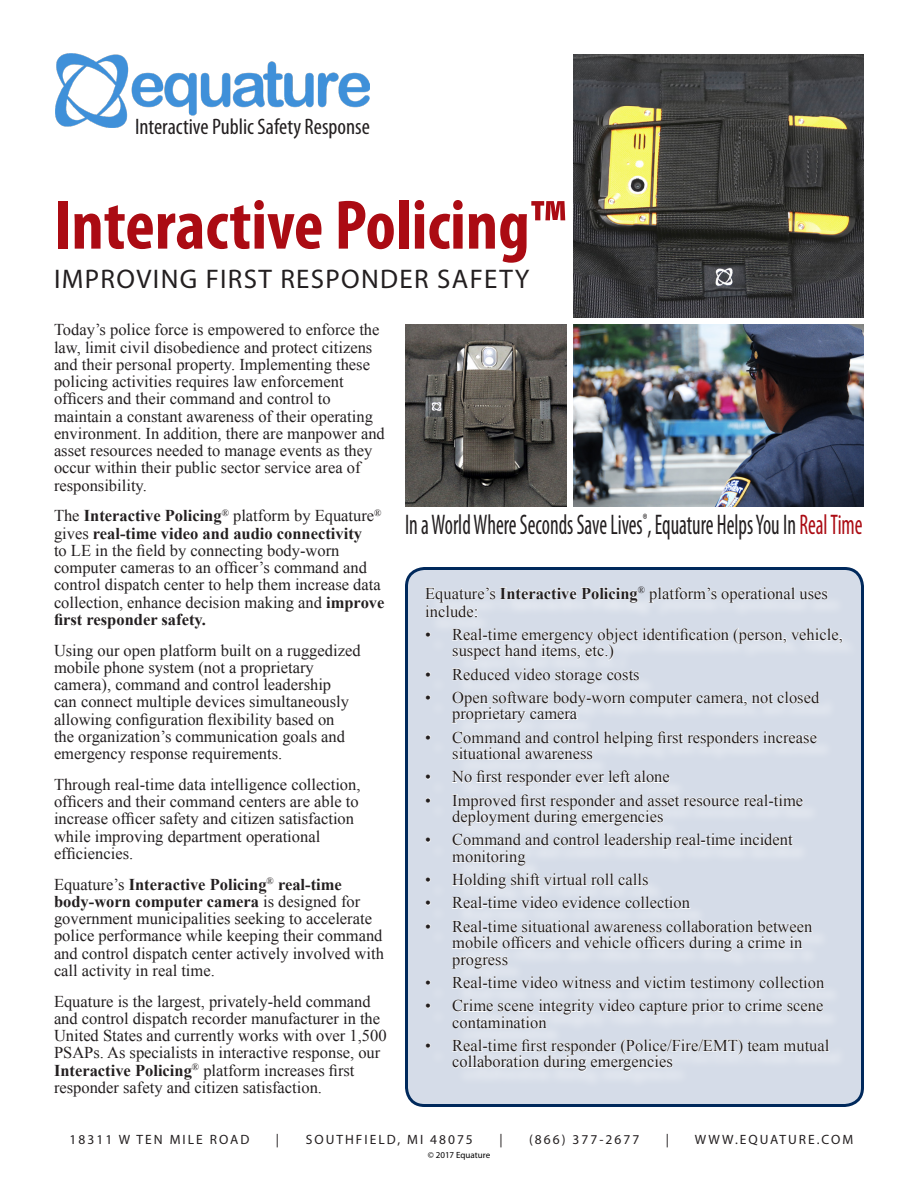
<style>
.page{position:relative;width:918px;height:1188px;background:#fff}
.page>*{position:absolute;margin:0;border:0;box-sizing:border-box;transform-origin:0 0}
.t1{font:700 condensed 70.5px "Myriad Pro";color:#ab0b13}
.t2{font:condensed 28.5px "Myriad Pro";color:#231f20;scale:.75 1}
.t3{font:27px "Myriad Pro";letter-spacing:.05em;color:#231f20}
.t4{font:condensed 22.5px "Myriad Pro";color:#231f20}
.t5{font:16.5px/17.2px "Times New Roman";color:#231f20}
.t6{font:13.5px "Myriad Pro";letter-spacing:.15em;color:#231f20}
.t7{font:9px "Myriad Pro";color:#000}
.s1{font-weight:700}
.s2{color:#ab0b13}
</style>
<div class="page">
<div style="left:406px;top:568px;width:456px;height:538px;background:#d5dce8;border-radius:18px"></div>
<div style="left:405px;top:567px;width:459px;height:540px;border:3px solid #00295c;border-radius:18px"></div>
<img style="left:574px;top:54px;width:290px;height:263px">
<img style="left:574px;top:324px;width:290px;height:182px">
<img style="left:405px;top:324px;width:162px;height:182px">
<svg style="left:648px;top:586px;width:180px;height:17px"></svg>
<svg style="left:425px;top:587px;width:213px;height:31px"></svg>
<svg style="left:425px;top:632px;width:6px;height:5px"></svg>
<svg style="left:452px;top:628px;width:391px;height:33px"></svg>
<svg style="left:425px;top:672px;width:6px;height:5px"></svg>
<svg style="left:452px;top:667px;width:188px;height:17px"></svg>
<svg style="left:425px;top:695px;width:6px;height:5px"></svg>
<svg style="left:452px;top:691px;width:368px;height:33px"></svg>
<svg style="left:425px;top:735px;width:6px;height:5px"></svg>
<svg style="left:452px;top:730px;width:365px;height:30px"></svg>
<svg style="left:425px;top:774px;width:6px;height:6px"></svg>
<svg style="left:451px;top:770px;width:219px;height:17px"></svg>
<svg style="left:425px;top:798px;width:6px;height:5px"></svg>
<svg style="left:452px;top:793px;width:351px;height:34px"></svg>
<svg style="left:425px;top:837px;width:6px;height:6px"></svg>
<svg style="left:452px;top:833px;width:341px;height:33px"></svg>
<svg style="left:425px;top:877px;width:6px;height:5px"></svg>
<svg style="left:452px;top:873px;width:197px;height:17px"></svg>
<svg style="left:425px;top:900px;width:6px;height:6px"></svg>
<svg style="left:452px;top:896px;width:239px;height:13px"></svg>
<svg style="left:425px;top:924px;width:6px;height:5px"></svg>
<svg style="left:452px;top:919px;width:361px;height:50px"></svg>
<svg style="left:425px;top:980px;width:6px;height:5px"></svg>
<svg style="left:452px;top:976px;width:373px;height:16px"></svg>
<svg style="left:425px;top:1003px;width:6px;height:5px"></svg>
<svg style="left:452px;top:999px;width:372px;height:30px"></svg>
<svg style="left:425px;top:1043px;width:6px;height:5px"></svg>
<svg style="left:452px;top:1039px;width:378px;height:33px"></svg>
<img style="left:56px;top:54px;width:314px;height:73px">
<p class="t4" style="left:135px;top:113px;width:236px">Interactive Public Safety Response</p>
<p class="t1" style="left:54px;top:181px;width:514px">Interactive Policing™</p>
<p class="t3" style="left:54px;top:263px;width:477px">IMPROVING FIRST RESPONDER SAFETY</p>
<p class="t5" style="left:54px;top:321px;width:332px">Today’s police force is empowered to enforce the law, limit civil disobedience and protect citizens and their personal property. Implementing these policing activities requires law enforcement officers and their command and control to maintain a constant awareness of their operating environment. In addition, there are manpower and asset resources needed to manage events as they occur within their public sector service area of responsibility.</p>
<p class="t5" style="left:54px;top:507px;width:332px">The <span class="s1">Interactive Policing</span><sup>®</sup> platform by Equature<sup>® </sup>gives <span class="s1">real-time video and audio connectivity<br></span>to LE in the field by connecting body-worn computer cameras to an officer’s command and control dispatch center to help them increase data collection, enhance decision making and <span class="s1">improve first responder safety.</span></p>
<p class="t5" style="left:54px;top:641px;width:308px">Using our open platform built on a ruggedized mobile phone system (not a proprietary camera), command and control leadership<br>can connect multiple devices simultaneously allowing configuration flexibility based on<br>the organization’s communication goals and emergency response requirements.</p>
<p class="t5" style="left:54px;top:776px;width:308px">Through real-time data intelligence collection, officers and their command centers are able to increase officer safety and citizen satisfaction while improving department operational efficiencies.</p>
<p class="t5" style="left:54px;top:875px;width:331px">Equature’s <span class="s1">Interactive Policing</span><sup>®</sup> <span class="s1">real-time body-worn computer camera</span> is designed for government municipalities seeking to accelerate police performance while keeping their command and control dispatch center actively involved with call activity in real time.</p>
<p class="t5" style="left:54px;top:992px;width:334px">Equature is the largest, privately-held command and control dispatch recorder manufacturer in the United States and currently works with over 1,500<br>PSAPs. As specialists in interactive response, our <span class="s1">Interactive Policing</span><sup>®</sup> platform increases first responder safety and citizen satisfaction.</p>
<p class="t2" style="left:405px;top:508px;width:612px">In a World Where Seconds Save Lives<sup>®</sup>, Equature Helps You In <span class="s2">Real Time</span></p>
<p class="t5" style="left:425px;top:584px;width:404px;line-height:18px">Equature’s <span class="s1">Interactive Policing</span><sup>®</sup> platform’s operational uses include:</p>
<p class="t5" style="left:452px;top:626px;width:392px;line-height:16.5px;text-indent:-27px">• Real-time emergency object identification (person, vehicle, suspect hand items, etc.)</p>
<p class="t5" style="left:425px;top:665px;width:216px">• Reduced video storage costs</p>
<p class="t5" style="left:452px;top:689px;width:369px;line-height:16.5px;text-indent:-27px">• Open software body-worn computer camera, not closed proprietary camera</p>
<p class="t5" style="left:452px;top:729px;width:366px;line-height:16.5px;text-indent:-27px">• Command and control helping first responders increase situational awareness</p>
<p class="t5" style="left:425px;top:768px;width:246px">• No first responder ever left alone</p>
<p class="t5" style="left:452px;top:792px;width:352px;line-height:16.5px;text-indent:-27px">• Improved first responder and asset resource real-time deployment during emergencies</p>
<p class="t5" style="left:452px;top:831px;width:342px;line-height:16.5px;text-indent:-27px">• Command and control leadership real-time incident monitoring</p>
<p class="t5" style="left:425px;top:871px;width:225px">• Holding shift virtual roll calls</p>
<p class="t5" style="left:425px;top:894px;width:266px">• Real-time video evidence collection</p>
<p class="t5" style="left:452px;top:918px;width:362px;line-height:16.5px;text-indent:-27px">• Real-time situational awareness collaboration between mobile officers and vehicle officers during a crime in progress</p>
<p class="t5" style="left:425px;top:974px;width:401px">• Real-time video witness and victim testimony collection</p>
<p class="t5" style="left:452px;top:997px;width:373px;line-height:16.5px;text-indent:-27px">• Crime scene integrity video capture prior to crime scene contamination</p>
<p class="t5" style="left:452px;top:1037px;width:379px;line-height:16.5px;text-indent:-27px">• Real-time first responder (Police/Fire/EMT) team mutual collaboration during emergencies</p>
<p class="t6" style="left:70px;top:1131px;width:181px">18311 W TEN MILE ROAD</p>
<p class="t6" style="left:276px;top:1131px;width:5px">|</p>
<p class="t6" style="left:306px;top:1131px;width:169px">SOUTHFIELD, MI 48075</p>
<p class="t6" style="left:499px;top:1131px;width:5px">|</p>
<p class="t6" style="left:529px;top:1131px;width:112px">(866) 377-2677</p>
<p class="t6" style="left:666px;top:1131px;width:5px">|</p>
<p class="t6" style="left:695px;top:1131px;width:160px">WWW.EQUATURE.COM</p>
<p class="t7" style="left:428px;top:1149px;width:64px">© 2017 Equature</p>
</div>
